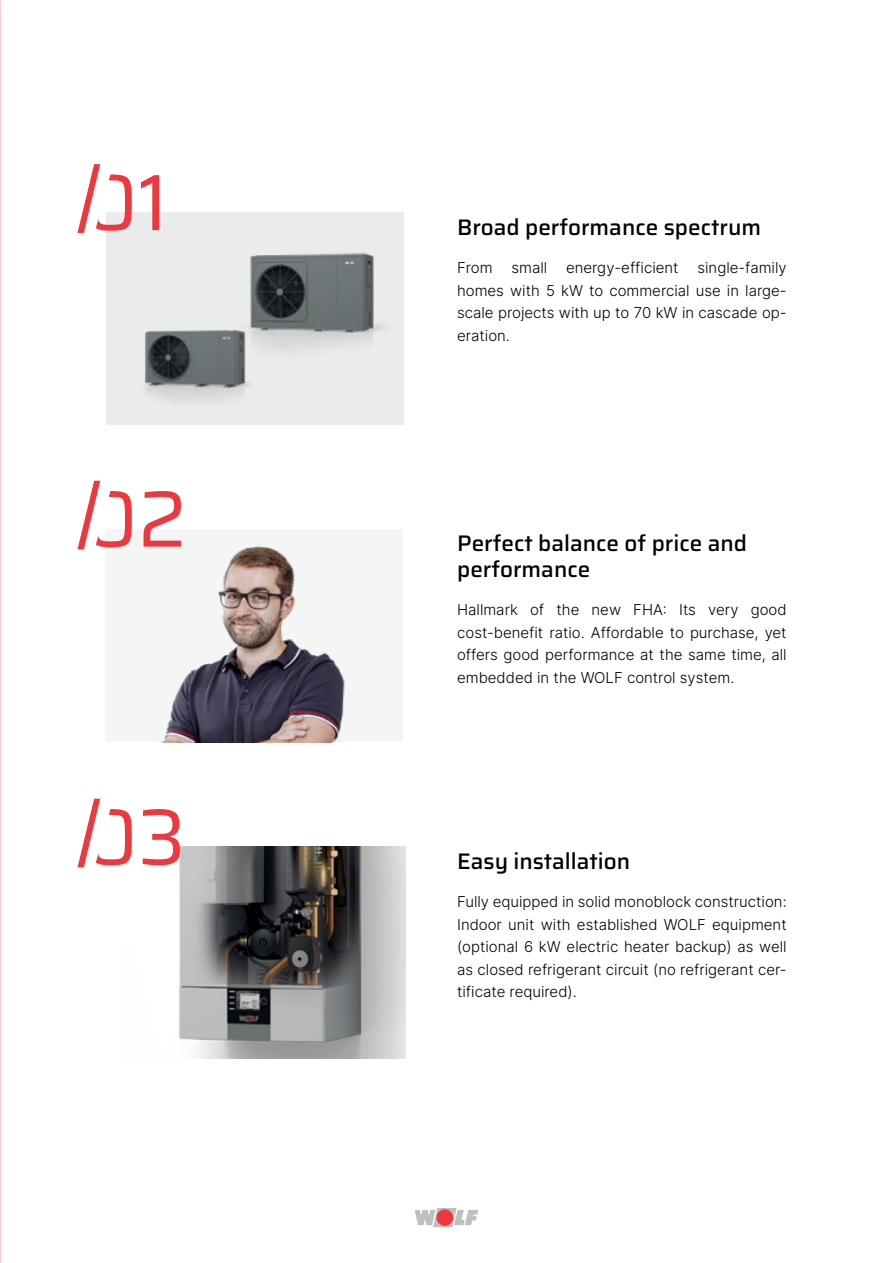
<style>
.page{position:relative;width:893px;height:1263px;background:#fff}
.page>*{position:absolute;margin:0;border:0;box-sizing:border-box;transform-origin:0 0}
.t1{font:79.8px "Saira";color:#ef373e}
.t2{font:500 22.5px/25.5px "Saira";color:#000}
.t3{font:300 15px/22.5px "Inter";color:#000;text-align:justify}
</style>
<div class="page">
<svg style="left:415px;top:1208px;width:63px;height:19px"></svg>
<div style="left:436px;top:1209px;width:17px;height:17px;background:#ef373e;border-radius:50%"></div>
<img style="left:179px;top:846px;width:226px;height:213px">
<div style="left:105px;top:529px;width:298px;height:213px;background:#f4f5f5"></div>
<img style="left:161px;top:546px;width:184px;height:196px">
<div style="left:106px;top:213px;width:298px;height:212px;background:#e9ebec"></div>
<svg style="left:77px;top:164px;width:37px;height:69px"></svg>
<svg style="left:77px;top:480px;width:24px;height:70px"></svg>
<svg style="left:77px;top:798px;width:24px;height:70px"></svg>
<img style="left:218px;top:212px;width:186px;height:139px">
<img style="left:144px;top:285px;width:122px;height:117px">
<h1 class="t1" style="left:84px;top:137px;width:85px">01</h1>
<h1 class="t1" style="left:84px;top:454px;width:104px">02</h1>
<h1 class="t1" style="left:84px;top:772px;width:103px">03</h1>
<h2 class="t2" style="left:457px;top:214px;width:306px">Broad performance spectrum</h2>
<p class="t3" style="left:457px;top:256px;width:37px">From</p>
<p class="t3" style="left:511px;top:256px;width:37px">small</p>
<p class="t3" style="left:566px;top:256px;width:114px">energy-efficient</p>
<p class="t3" style="left:457px;top:256px;width:331px;text-indent:240px">single-family homes with 5 kW to commercial use in large&shy;scale projects with up to 70 kW in cascade op&shy;eration.</p>
<h2 class="t2" style="left:457px;top:530px;width:291px">Perfect balance of price and performance</h2>
<p class="t3" style="left:457px;top:598px;width:331px">Hallmark of the new FHA: Its very good cost-benefit ratio. Affordable to purchase, yet offers good performance at the same time, all embedded in the WOLF control system.</p>
<h2 class="t2" style="left:457px;top:847px;width:174px">Easy installation</h2>
<p class="t3" style="left:457px;top:890px;width:331px">Fully equipped in solid monoblock construction:<br>Indoor unit with established WOLF equipment (optional 6 kW electric heater backup) as well as closed refrigerant circuit (no refrigerant cer&shy;tificate required).</p>
</div>
